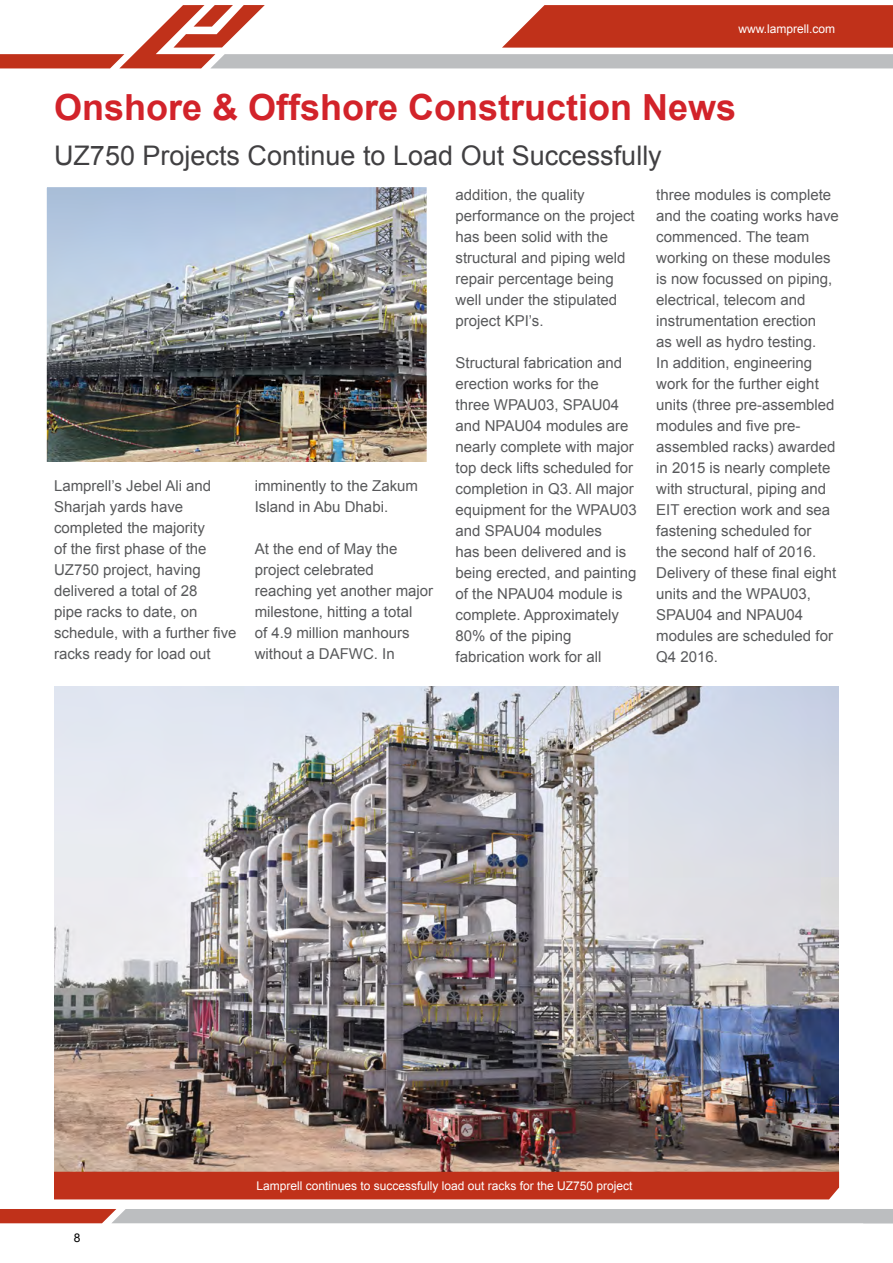
<style>
.page{position:relative;width:893px;height:1263px;background:#fff}
.page>*{position:absolute;margin:0;border:0;box-sizing:border-box;transform-origin:0 0}
.t1{font:700 36px "Arial";color:#d2232a}
.t2{font:27px "Arial";color:#414042}
.t3{font:15px/21px "Arial";color:#58595b}
.t4{font:12px "Arial";color:#fff}
.t5{font:12px "Arial";color:#000}
</style>
<div class="page">
<svg style="left:0;top:5px;width:893px;height:63px"></svg>
<svg style="left:0;top:1209px;width:893px;height:14px"></svg>
<img style="left:54px;top:687px;width:785px;height:485px">
<img style="left:48px;top:188px;width:378px;height:273px">
<div style="left:44px;top:184px;width:386px;height:282px;border:3px solid #fff"></div>
<div style="left:54px;top:1172px;width:785px;height:27px;background:#c0311a"></div>
<p class="t4" style="left:739px;top:21px;width:98px">www.lamprell.com</p>
<h1 class="t1" style="left:54px;top:83px;width:684px">Onshore &amp; Offshore Construction News</h1>
<h2 class="t2" style="left:54px;top:138px;width:609px">UZ750 Projects Continue to Load Out Successfully</h2>
<p class="t3" style="left:54px;top:475px;width:184px">Lamprell’s Jebel Ali and<br>Sharjah yards have completed the majority<br>of the first phase of the<br>UZ750 project, having delivered a total of 28<br>pipe racks to date, on schedule, with a further five racks ready for load out</p>
<p class="t3" style="left:255px;top:475px;width:165px">imminently to the Zakum<br>Island in Abu Dhabi.</p>
<p class="t3" style="left:255px;top:538px;width:180px">At the end of May the project celebrated reaching yet another major milestone, hitting a total<br>of 4.9 million manhours without a DAFWC. In</p>
<p class="t3" style="left:455px;top:184px;width:181px">addition, the quality performance on the project has been solid with the structural and piping weld repair percentage being well under the stipulated project KPI’s.</p>
<p class="t3" style="left:455px;top:352px;width:183px">Structural fabrication and erection works for the<br>three WPAU03, SPAU04 and NPAU04 modules are nearly complete with major top deck lifts scheduled for completion in Q3. All major equipment for the WPAU03 and SPAU04 modules<br>has been delivered and is being erected, and painting of the NPAU04 module is complete. Approximately<br>80% of the piping fabrication work for all</p>
<p class="t3" style="left:656px;top:184px;width:184px">three modules is complete and the coating works have commenced. The team working on these modules is now focussed on piping, electrical, telecom and instrumentation erection<br>as well as hydro testing.<br>In addition, engineering work for the further eight units (three pre-assembled modules and five pre&shy;assembled racks) awarded in 2015 is nearly complete with structural, piping and<br>EIT erection work and sea fastening scheduled for<br>the second half of 2016.<br>Delivery of these final eight units and the WPAU03,<br>SPAU04 and NPAU04 modules are scheduled for<br>Q4 2016.</p>
<p class="t5" style="left:74px;top:1229px;width:8px">8</p>
<p class="t4" style="left:256px;top:1178px;width:378px">Lamprell continues to successfully load out racks for the UZ750 project</p>
</div>
